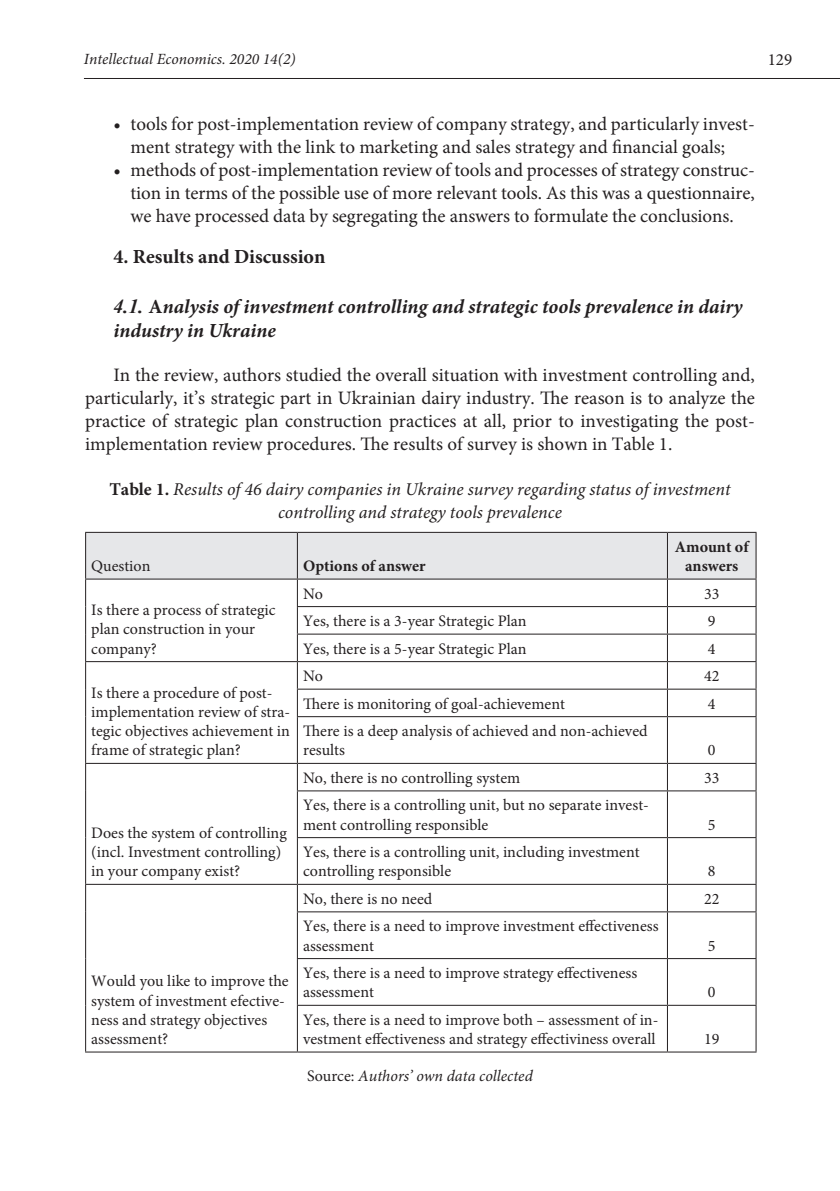
<style>
.page{position:relative;width:840px;height:1191px;background:#fff}
.page>*{position:absolute;margin:0;border:0;box-sizing:border-box;transform-origin:0 0}
.t1{font:italic 700 20px/24px "Minion Pro";color:#231f20}
.t2{font:700 20px "Minion Pro";color:#231f20}
.t3{font:19px/22.8px "Minion Pro";color:#231f20;text-align:justify}
.t4{font:italic 18px/22.8px "Minion Pro";color:#231f20;text-align:center}
.t5{font:17px "Minion Pro";color:#231f20}
.t6{font:16px/19.2px "Minion Pro";color:#231f20}
.t7{font:italic 16px "Minion Pro";color:#231f20}
.t8{font:700 16px/19.2px "Minion Pro";color:#231f20;text-align:center}
.t9{font:italic 15.6px "Minion Pro";color:#231f20}
.s1{color:#fff}
.s2{font-family:"Times New Roman"}
.s3{font-style:normal}
.s4{font-weight:700;font-style:normal}
</style>
<div class="page">
<hr style="left:84px;top:78px;width:755px;height:1px;background:#231f20">
<hr style="left:85px;top:716px;width:1px;height:47px;background:#231f20">
<svg style="left:85px;top:532px;width:671px;height:184px"></svg>
<hr style="left:297px;top:716px;width:370px;height:1px;background:#231f20">
<hr style="left:297px;top:717px;width:1px;height:46px;background:#231f20">
<hr style="left:667px;top:716px;width:89px;height:1px;background:#231f20">
<hr style="left:666px;top:717px;width:1px;height:46px;background:#231f20">
<hr style="left:755px;top:717px;width:1px;height:46px;background:#231f20">
<hr style="left:85px;top:763px;width:212px;height:1px;background:#231f20">
<svg style="left:85px;top:764px;width:1px;height:27px"></svg>
<hr style="left:85px;top:791px;width:1px;height:46px;background:#231f20">
<hr style="left:85px;top:837px;width:1px;height:47px;background:#231f20">
<hr style="left:297px;top:763px;width:370px;height:1px;background:#231f20">
<svg style="left:297px;top:764px;width:1px;height:26px"></svg>
<hr style="left:667px;top:763px;width:89px;height:1px;background:#231f20">
<svg style="left:755px;top:764px;width:1px;height:26px"></svg>
<hr style="left:297px;top:790px;width:370px;height:1px;background:#231f20">
<hr style="left:297px;top:791px;width:1px;height:46px;background:#231f20">
<hr style="left:667px;top:790px;width:89px;height:1px;background:#231f20">
<hr style="left:666px;top:791px;width:1px;height:46px;background:#231f20">
<hr style="left:755px;top:791px;width:1px;height:46px;background:#231f20">
<hr style="left:297px;top:837px;width:370px;height:1px;background:#231f20">
<hr style="left:297px;top:838px;width:1px;height:46px;background:#231f20">
<hr style="left:667px;top:837px;width:89px;height:1px;background:#231f20">
<hr style="left:666px;top:838px;width:1px;height:46px;background:#231f20">
<hr style="left:755px;top:838px;width:1px;height:46px;background:#231f20">
<hr style="left:85px;top:884px;width:212px;height:1px;background:#231f20">
<svg style="left:85px;top:885px;width:1px;height:27px"></svg>
<hr style="left:85px;top:912px;width:1px;height:46px;background:#231f20">
<hr style="left:85px;top:958px;width:1px;height:47px;background:#231f20">
<hr style="left:85px;top:1005px;width:1px;height:46px;background:#231f20">
<hr style="left:85px;top:1051px;width:212px;height:1px;background:#231f20">
<hr style="left:297px;top:884px;width:370px;height:1px;background:#231f20">
<svg style="left:297px;top:885px;width:1px;height:26px"></svg>
<hr style="left:667px;top:884px;width:89px;height:1px;background:#231f20">
<svg style="left:755px;top:885px;width:1px;height:26px"></svg>
<hr style="left:297px;top:911px;width:370px;height:1px;background:#231f20">
<hr style="left:297px;top:912px;width:1px;height:46px;background:#231f20">
<hr style="left:667px;top:911px;width:89px;height:1px;background:#231f20">
<hr style="left:666px;top:912px;width:1px;height:46px;background:#231f20">
<hr style="left:755px;top:912px;width:1px;height:46px;background:#231f20">
<hr style="left:297px;top:958px;width:370px;height:1px;background:#231f20">
<hr style="left:297px;top:959px;width:1px;height:45px;background:#231f20">
<hr style="left:667px;top:958px;width:89px;height:1px;background:#231f20">
<hr style="left:666px;top:959px;width:1px;height:45px;background:#231f20">
<hr style="left:755px;top:959px;width:1px;height:45px;background:#231f20">
<hr style="left:297px;top:1004px;width:370px;height:1px;background:#231f20">
<hr style="left:297px;top:1005px;width:1px;height:46px;background:#231f20">
<hr style="left:667px;top:1004px;width:89px;height:1px;background:#231f20">
<hr style="left:666px;top:1005px;width:1px;height:46px;background:#231f20">
<hr style="left:755px;top:1005px;width:1px;height:46px;background:#231f20">
<hr style="left:297px;top:1051px;width:370px;height:1px;background:#231f20">
<hr style="left:667px;top:1051px;width:89px;height:1px;background:#231f20">
<p class="t9" style="left:84px;top:48px;width:336px">Intellectual Economics. 2020 14(2) <span class="s1">T. 19, Nr. 4, p. -137</span></p>
<p class="t5" style="left:767px;top:48px;width:26px">129</p>
<p class="t3" style="left:130px;top:113px;width:625px;text-indent:-17px">• tools for post-implementation review of company strategy, and particularly invest&shy;ment strategy with the link to marketing and sales strategy and financial goals;</p>
<p class="t3" style="left:130px;top:159px;width:625px;text-indent:-17px">• methods of post-implementation review of tools and processes of strategy construc&shy;tion in terms of the possible use of more relevant tools. As this was a questionnaire, we have processed data by segregating the answers to formulate the conclusions.</p>
<p class="t2" style="left:113px;top:242px;width:213px">4. Results and Discussion</p>
<p class="t1" style="left:113px;top:294px;width:630px"><span class="s2">4.1.</span> <span class="s3">A</span>nalysis of investment controlling and strategic tools prevalence in dairy industry in Ukraine</p>
<p class="t3" style="left:85px;top:364px;width:671px;text-indent:28px">In the review, authors studied the overall situation with investment controlling and, particularly, it’s strategic part in Ukrainian dairy industry. The reason is to analyze the practice of strategic plan construction practices at all, prior to investigating the post&shy;implementation review procedures. The results of survey is shown in Table 1.</p>
<p class="t4" style="left:109px;top:478px;width:622px"><span class="s4">Table 1.</span> Results of 46 dairy companies in Ukraine survey regarding status of investment controlling and strategy tools prevalence</p>
<p class="t6" style="left:91px;top:556px;width:61px">Question</p>
<p class="t8" style="left:303px;top:556px;width:124px">Options of answer</p>
<p class="t8" style="left:674px;top:537px;width:75px">Amount of answers</p>
<p class="t6" style="left:91px;top:600px;width:186px">Is there a process of strategic plan construction in your company?</p>
<p class="t6" style="left:91px;top:683px;width:200px">Is there a procedure of post&shy;implementation review of stra&shy;tegic objectives achievement in frame of strategic plan?</p>
<p class="t6" style="left:91px;top:823px;width:197px">Does the system of controlling (incl. Investment controlling) in your company exist?</p>
<p class="t6" style="left:91px;top:971px;width:199px">Would you like to improve the system of investment efective&shy;ness and strategy objectives assessment?</p>
<p class="t6" style="left:303px;top:584px;width:22px">No</p>
<p class="t6" style="left:703px;top:584px;width:17px">33</p>
<p class="t6" style="left:303px;top:611px;width:225px">Yes, there is a 3-year Strategic Plan</p>
<p class="t6" style="left:707px;top:611px;width:9px">9</p>
<p class="t6" style="left:303px;top:639px;width:225px">Yes, there is a 5-year Strategic Plan</p>
<p class="t6" style="left:707px;top:639px;width:9px">4</p>
<p class="t6" style="left:303px;top:666px;width:22px">No</p>
<p class="t6" style="left:703px;top:666px;width:17px">42</p>
<p class="t6" style="left:303px;top:694px;width:263px">There is monitoring of goal-achievement</p>
<p class="t6" style="left:707px;top:694px;width:9px">4</p>
<p class="t6" style="left:303px;top:721px;width:346px">There is a deep analysis of achieved and non-achieved results</p>
<p class="t6" style="left:707px;top:741px;width:9px">0</p>
<p class="t6" style="left:303px;top:768px;width:219px">No, there is no controlling system</p>
<p class="t6" style="left:703px;top:768px;width:17px">33</p>
<p class="t6" style="left:303px;top:796px;width:347px">Yes, there is a controlling unit, but no separate invest&shy;ment controlling responsible</p>
<p class="t6" style="left:707px;top:815px;width:9px">5</p>
<p class="t6" style="left:303px;top:842px;width:338px">Yes, there is a controlling unit, including investment controlling responsible</p>
<p class="t6" style="left:707px;top:861px;width:9px">8</p>
<p class="t6" style="left:303px;top:889px;width:131px">No, there is no need</p>
<p class="t6" style="left:703px;top:889px;width:17px">22</p>
<p class="t6" style="left:303px;top:916px;width:357px">Yes, there is a need to improve investment effectiveness assessment</p>
<p class="t6" style="left:707px;top:936px;width:9px">5</p>
<p class="t6" style="left:303px;top:963px;width:335px">Yes, there is a need to improve strategy effectiveness assessment</p>
<p class="t6" style="left:303px;top:1010px;width:356px">Yes, there is a need to improve both – assessment of in&shy;vestment effectiveness and strategy effectiviness overall</p>
<p class="t7" style="left:307px;top:1064px;width:227px"><span class="s3">Source:</span> Authors’ own data collected</p>
<p class="t6" style="left:707px;top:982px;width:9px">0</p>
<p class="t6" style="left:703px;top:1029px;width:17px">19</p>
</div>
